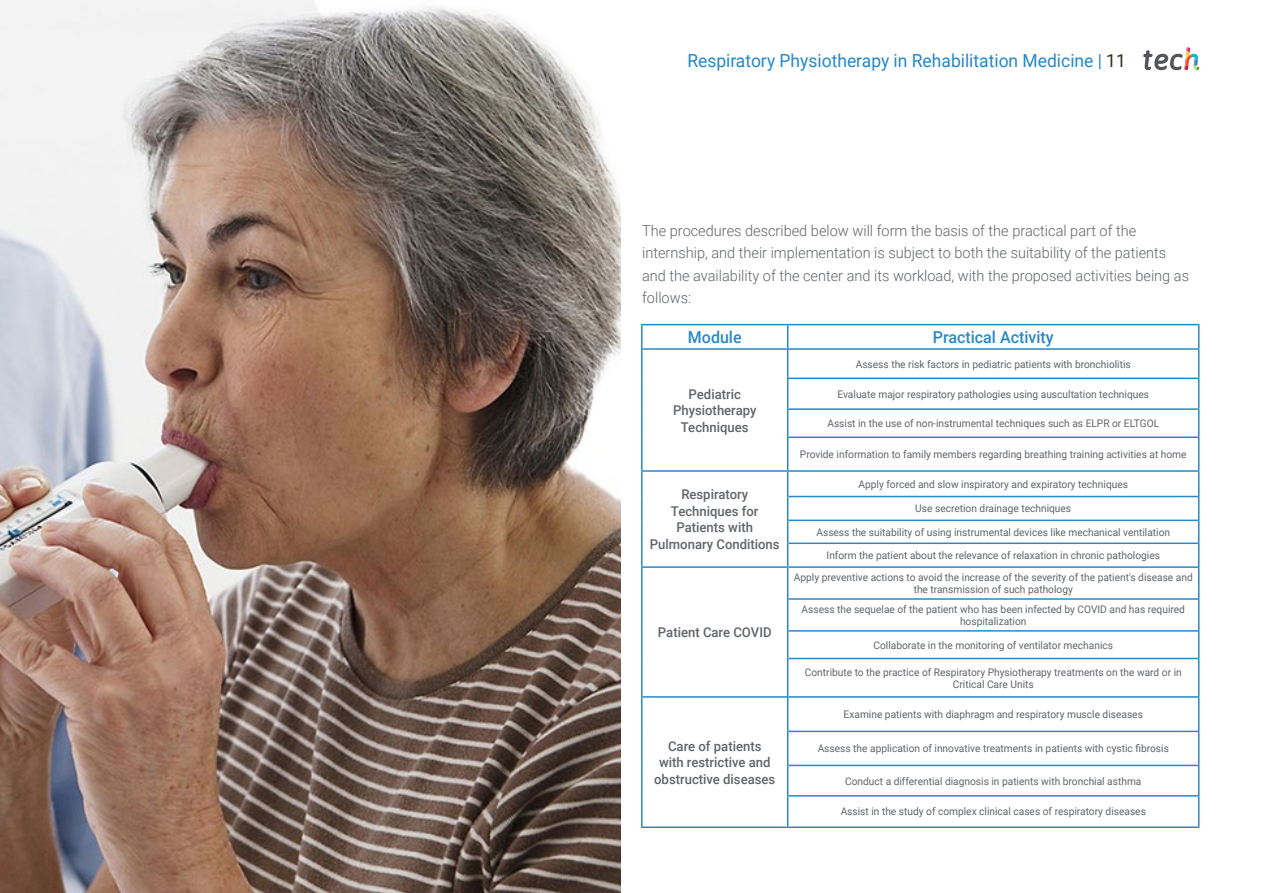
<style>
.page{position:relative;width:1263px;height:893px;background:#fff}
.page>*{position:absolute;margin:0;border:0;box-sizing:border-box;transform-origin:0 0}
.t1{font:18px "Roboto";color:#2488c9}
.t2{font:500 16.5px "Roboto";color:#2988c9}
.t3{font:300 15px/22.5px "Roboto";color:#61646a}
.t4{font:500 13.5px/16.5px "Roboto";color:#61646a;text-align:center}
.t5{font:10.5px/12px "Roboto";color:#61646a;text-align:center}
.s1{color:#312e20}
</style>
<div class="page">
<hr style="left:641px;top:826px;width:147px;height:2px;background:#2988c9">
<hr style="left:641px;top:568px;width:1px;height:31px;background:#2988c9">
<hr style="left:787px;top:568px;width:1px;height:31px;background:#2988c9">
<hr style="left:641px;top:599px;width:1px;height:32px;background:#2988c9">
<hr style="left:787px;top:599px;width:1px;height:32px;background:#2988c9">
<svg style="left:641px;top:631px;width:1px;height:27px"></svg>
<svg style="left:787px;top:631px;width:1px;height:27px"></svg>
<hr style="left:641px;top:658px;width:1px;height:39px;background:#2988c9">
<hr style="left:787px;top:658px;width:1px;height:39px;background:#2988c9">
<hr style="left:641px;top:697px;width:1px;height:34px;background:#2988c9">
<hr style="left:787px;top:697px;width:1px;height:34px;background:#2988c9">
<hr style="left:641px;top:731px;width:1px;height:34px;background:#2988c9">
<hr style="left:787px;top:731px;width:1px;height:34px;background:#2988c9">
<hr style="left:641px;top:765px;width:1px;height:31px;background:#2988c9">
<hr style="left:787px;top:765px;width:1px;height:31px;background:#2988c9">
<hr style="left:641px;top:796px;width:1px;height:30px;background:#2988c9">
<hr style="left:787px;top:796px;width:1px;height:30px;background:#2988c9">
<hr style="left:788px;top:496px;width:410px;height:1px;background:#2988c9">
<hr style="left:788px;top:520px;width:410px;height:1px;background:#2988c9">
<hr style="left:788px;top:543px;width:410px;height:1px;background:#2988c9">
<hr style="left:788px;top:566px;width:410px;height:2px;background:#2988c9">
<hr style="left:788px;top:598px;width:410px;height:2px;background:#2988c9">
<hr style="left:788px;top:630px;width:410px;height:2px;background:#2988c9">
<hr style="left:788px;top:658px;width:410px;height:1px;background:#2988c9">
<hr style="left:642px;top:348px;width:145px;height:2px;background:#2988c9">
<hr style="left:641px;top:378px;width:1px;height:31px;background:#2488c9">
<svg style="left:641px;top:409px;width:1px;height:28px"></svg>
<hr style="left:641px;top:437px;width:1px;height:33px;background:#2488c9">
<hr style="left:642px;top:696px;width:145px;height:2px;background:#2988c9">
<hr style="left:641px;top:324px;width:147px;height:1px;background:#2488c9">
<svg style="left:641px;top:325px;width:1px;height:53px"></svg>
<hr style="left:788px;top:324px;width:411px;height:1px;background:#2488c9">
<hr style="left:787px;top:348px;width:412px;height:2px;background:#2488c9">
<svg style="left:787px;top:325px;width:1px;height:111px"></svg>
<svg style="left:1198px;top:325px;width:1px;height:111px"></svg>
<hr style="left:787px;top:438px;width:1px;height:32px;background:#2488c9">
<hr style="left:1198px;top:438px;width:1px;height:32px;background:#2488c9">
<hr style="left:788px;top:696px;width:411px;height:2px;background:#2488c9">
<hr style="left:788px;top:731px;width:411px;height:1px;background:#2488c9">
<hr style="left:788px;top:765px;width:411px;height:1px;background:#2488c9">
<hr style="left:788px;top:795px;width:411px;height:2px;background:#2488c9">
<hr style="left:788px;top:826px;width:411px;height:2px;background:#2488c9">
<hr style="left:787px;top:378px;width:412px;height:1px;background:#2488c9">
<hr style="left:787px;top:408px;width:412px;height:2px;background:#2488c9">
<hr style="left:787px;top:436px;width:412px;height:2px;background:#2488c9">
<hr style="left:788px;top:470px;width:411px;height:2px;background:#2488c9">
<svg style="left:1198px;top:472px;width:1px;height:95px"></svg>
<hr style="left:1198px;top:567px;width:1px;height:32px;background:#2488c9">
<hr style="left:1198px;top:599px;width:1px;height:32px;background:#2488c9">
<svg style="left:1198px;top:631px;width:1px;height:27px"></svg>
<hr style="left:1198px;top:658px;width:1px;height:38px;background:#2488c9">
<hr style="left:1198px;top:698px;width:1px;height:33px;background:#2488c9">
<hr style="left:1198px;top:732px;width:1px;height:33px;background:#2488c9">
<svg style="left:1198px;top:766px;width:1px;height:60px"></svg>
<hr style="left:641px;top:470px;width:147px;height:2px;background:#2988c9">
<svg style="left:641px;top:472px;width:1px;height:94px"></svg>
<svg style="left:787px;top:472px;width:1px;height:94px"></svg>
<hr style="left:641px;top:566px;width:147px;height:2px;background:#2988c9">
<img style="left:0;top:0;width:621px;height:893px">
<svg style="left:1143px;top:47px;width:56px;height:24px"></svg>
<h1 class="t1" style="left:687px;top:48px;width:440px">Respiratory Physiotherapy in Rehabilitation Medicine | <span class="s1">11</span></h1>
<p class="t3" style="left:642px;top:218px;width:548px">The procedures described below will form the basis of the practical part of the internship, and their implementation is subject to both the suitability of the patients and the availability of the center and its workload, with the proposed activities being as follows:</p>
<h2 class="t2" style="left:688px;top:326px;width:55px">Module</h2>
<h2 class="t2" style="left:933px;top:326px;width:122px">Practical Activity</h2>
<p class="t4" style="left:673px;top:385px;width:85px">Pediatric<br>Physiotherapy<br>Techniques</p>
<p class="t4" style="left:650px;top:486px;width:131px">Respiratory<br>Techniques for<br>Patients with<br>Pulmonary Conditions</p>
<p class="t4" style="left:658px;top:623px;width:115px">Patient Care COVID</p>
<p class="t4" style="left:654px;top:737px;width:123px">Care of patients with restrictive and obstructive diseases</p>
<p class="t5" style="left:856px;top:357px;width:277px">Assess the risk factors in pediatric patients with bronchiolitis</p>
<p class="t5" style="left:837px;top:388px;width:313px">Evaluate major respiratory pathologies using auscultation techniques</p>
<p class="t5" style="left:827px;top:417px;width:333px">Assist in the use of non-instrumental techniques such as ELPR or ELTGOL</p>
<p class="t5" style="left:800px;top:448px;width:388px">Provide information to family members regarding breathing training activities at home</p>
<p class="t5" style="left:858px;top:478px;width:271px">Apply forced and slow inspiratory and expiratory techniques</p>
<p class="t5" style="left:915px;top:502px;width:157px">Use secretion drainage techniques</p>
<p class="t5" style="left:816px;top:526px;width:355px">Assess the suitability of using instrumental devices like mechanical ventilation</p>
<p class="t5" style="left:826px;top:549px;width:335px">Inform the patient about the relevance of relaxation in chronic pathologies</p>
<p class="t5" style="left:794px;top:571px;width:400px">Apply preventive actions to avoid the increase of the severity of the patient's disease and the transmission of such pathology</p>
<p class="t5" style="left:802px;top:603px;width:385px">Assess the sequelae of the patient who has been infected by COVID and has required hospitalization</p>
<p class="t5" style="left:873px;top:638px;width:241px">Collaborate in the monitoring of ventilator mechanics</p>
<p class="t5" style="left:805px;top:665px;width:378px">Contribute to the practice of Respiratory Physiotherapy treatments on the ward or in<br>Critical Care Units</p>
<p class="t5" style="left:844px;top:708px;width:301px">Examine patients with diaphragm and respiratory muscle diseases</p>
<p class="t5" style="left:818px;top:742px;width:353px">Assess the application of innovative treatments in patients with cystic fibrosis</p>
<p class="t5" style="left:845px;top:774px;width:298px">Conduct a differential diagnosis in patients with bronchial asthma</p>
<p class="t5" style="left:841px;top:805px;width:307px">Assist in the study of complex clinical cases of respiratory diseases</p>
</div>
